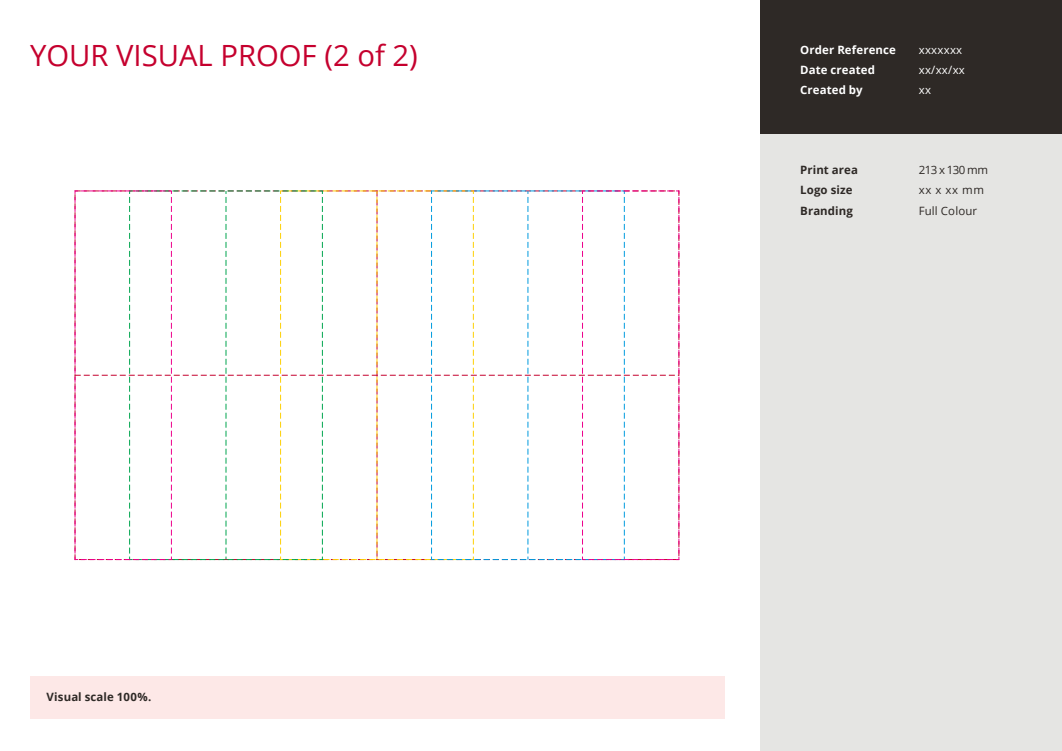
<style>
.page{position:relative;width:1062px;height:751px;background:#fff}
.page>*{position:absolute;margin:0;border:0;box-sizing:border-box;transform-origin:0 0}
.t1{font:29.2px "Open Sans";color:#c5002e}
.t2{font:700 11.4px/20.4px "Open Sans";letter-spacing:.01em;color:#2e2926}
.t3{font:700 11.4px/20.4px "Open Sans";letter-spacing:.01em;color:#fff}
.t4{font:11.4px/20.4px "Open Sans";letter-spacing:.01em;color:#2e2926}
.t5{font:11.4px/20.4px "Open Sans";letter-spacing:.02em;color:#fff}
</style>
<div class="page">
<div style="left:30px;top:676px;width:694px;height:43px;background:#fde8e7"></div>
<div style="left:760px;top:0;width:302px;height:134px;background:#2e2926"></div>
<div style="left:760px;top:134px;width:302px;height:617px;background:#e5e5e3"></div>
<svg style="left:74px;top:190px;width:606px;height:370px"></svg>
<h1 class="t1" style="left:30px;top:36px;width:389px">YOUR VISUAL PROOF (2 of 2)</h1>
<p class="t3" style="left:800px;top:39px;width:97px">Order Reference<br>Date created<br>Created by</p>
<p class="t5" style="left:919px;top:39px;width:48px">xxxxxxx xx/xx/xx xx</p>
<p class="t2" style="left:47px;top:686px;width:106px">Visual scale 100%.</p>
<p class="t2" style="left:800px;top:159px;width:59px">Print area<br>Logo size<br>Branding</p>
<p class="t4" style="left:919px;top:159px;width:71px">213 x 130 mm xx x xx mm<br>Full Colour</p>
</div>
